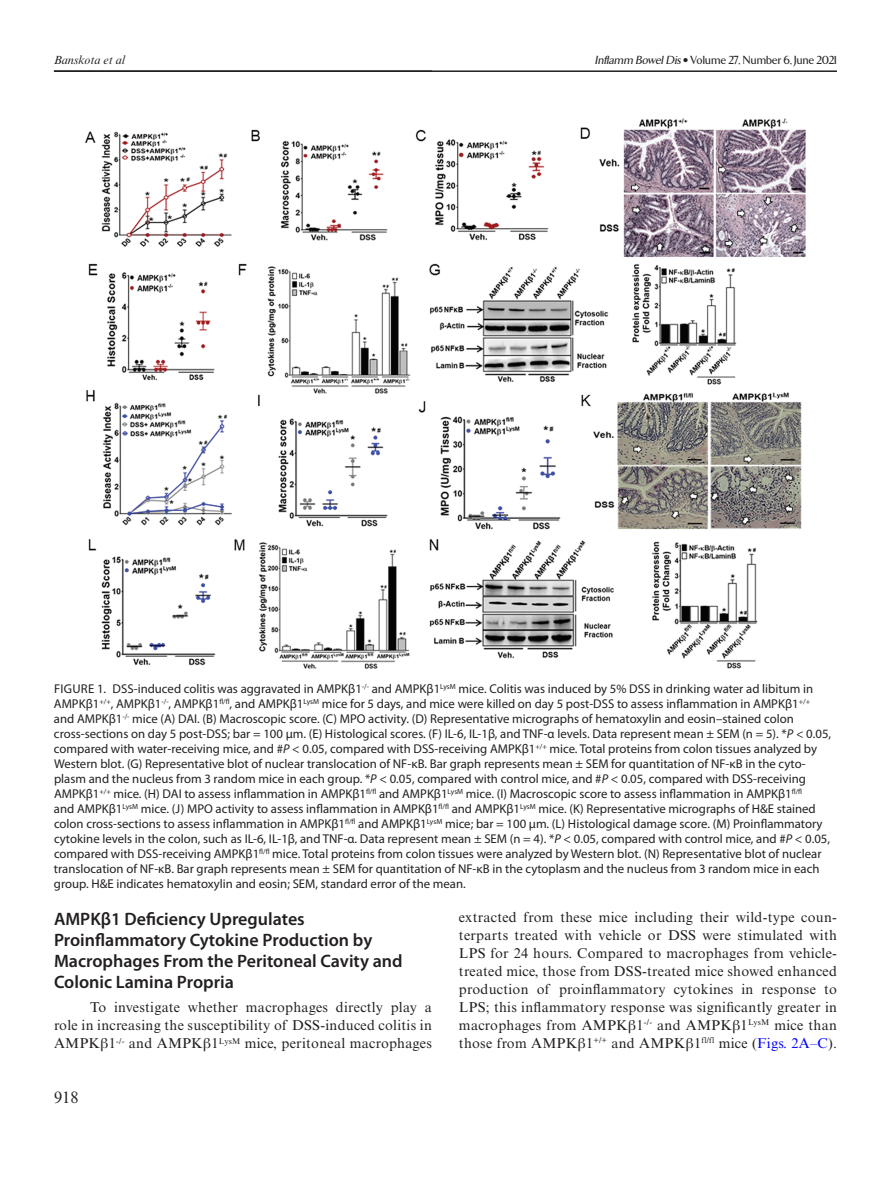
<style>
.page{position:relative;width:891px;height:1188px;background:#fff}
.page>*{position:absolute;margin:0;border:0;box-sizing:border-box;transform-origin:0 0}
.t1{font:600 18px/21px "Myriad Pro";color:#231f20}
.t2{font:16.5px "Times New Roman MT Std";color:#231f20}
.t3{font:14.25px/18px "Times New Roman MT Std";letter-spacing:.02em;color:#231f20;text-align:justify}
.t4{font:12.75px/15px "Myriad Pro";color:#231f20}
.t5{font:500 12px "TF Arrow";color:#231f20}
.t6{font:italic 12px "Times New Roman MT Std";color:#231f20}
.s1{font-style:italic}
.s2{font-family:"Gandhari Unicode"}
.s3{color:#00f}
</style>
<div class="page">
<hr style="left:54px;top:70px;width:783px;height:2px;background:#231f20">
<img style="left:85px;top:118px;width:721px;height:551px">
<p class="t6" style="left:54px;top:54px;width:73px">Banskota et al</p>
<p class="t5" style="left:595px;top:54px;width:244px"><span class="s1">Inflamm BowelDis</span>• Volume 27, Number 6, June 2021</p>
<p class="t4" style="left:54px;top:681px;width:779px">FIGURE 1. DSS-induced colitis was aggravated in AMPKβ1<sup>-/-</sup> and AMPKβ1<sup>LysM</sup> mice. Colitis was induced by 5% DSS in drinking water ad libitum in AMPKβ1<sup>+/+</sup>, AMPKβ1<sup>-/-</sup>, AMPKβ1<sup>fl/fl</sup>, and AMPKβ1<sup>LysM</sup> mice for 5 days, and mice were killed on day 5 post-DSS to assess inflammation in AMPKβ1<sup>+/+ </sup>and AMPKβ1<sup>-/-</sup> mice (A) DAI. (B) Macroscopic score. (C) MPO activity. (D) Representative micrographs of hematoxylin and eosin–stained colon cross-sections on day 5 post-DSS; bar = 100 μm. (E) Histological scores. (F) IL-6, IL-1β, and TNF-α levels. Data represent mean ± SEM (n = 5). *<span class="s1">P</span> &lt; 0.05, compared with water-receiving mice, and #<span class="s1">P</span> &lt; 0.05, compared with DSS-receiving AMPKβ1<sup>+/+</sup> mice. Total proteins from colon tissues analyzed by Western blot. (G) Representative blot of nuclear translocation of NF-κB. Bar graph represents mean ± SEM for quantitation of NF-κB in the cyto&shy;plasm and the nucleus from 3 random mice in each group. *<span class="s1">P</span> &lt; 0.05, compared with control mice, and #<span class="s1">P</span> &lt; 0.05, compared with DSS-receiving AMPKβ1<sup>+/+</sup> mice. (H) DAI to assess inflammation in AMPKβ1<sup>fl/fl</sup> and AMPKβ1<sup>LysM</sup> mice. (I) Macroscopic score to assess inflammation in AMPKβ1<sup>fl/fl<br></sup>and AMPKβ1<sup>LysM</sup> mice. (J) MPO activity to assess inflammation in AMPKβ1<sup>fl/fl</sup> and AMPKβ1<sup>LysM</sup> mice. (K) Representative micrographs of H&amp;E stained colon cross-sections to assess inflammation in AMPKβ1<sup>fl/fl</sup> and AMPKβ1<sup>LysM</sup> mice; bar = 100 μm. (L) Histological damage score. (M) Proinflammatory cytokine levels in the colon, such as IL-6, IL-1β, and TNF-α. Data represent mean ± SEM (n = 4). *<span class="s1">P</span> &lt; 0.05, compared with control mice, and #<span class="s1">P</span> &lt; 0.05, compared with DSS-receiving AMPKβ1<sup>fl/fl</sup> mice. Total proteins from colon tissues were analyzed by Western blot. (N) Representative blot of nuclear translocation of NF-κB. Bar graph represents mean ± SEM for quantitation of NF-κB in the cytoplasm and the nucleus from 3 random mice in each group. H&amp;E indicates hematoxylin and eosin; SEM, standard error of the mean.</p>
<h1 class="t1" style="left:54px;top:908px;width:350px">AMPKβ1 Deficiency Upregulates Proinflammatory Cytokine Production by Macrophages From the Peritoneal Cavity and Colonic Lamina Propria</h1>
<p class="t3" style="left:54px;top:998px;width:379px;text-indent:36px">To investigate whether macrophages directly play a role in increasing the susceptibility of DSS-induced colitis in AMPK<span class="s2">β</span>1<sup>-/-</sup> and AMPK<span class="s2">β</span>1<sup>LysM</sup> mice, peritoneal macrophages</p>
<p class="t2" style="left:54px;top:1088px;width:26px">918</p>
<p class="t3" style="left:459px;top:908px;width:380px">extracted from these mice including their wild-type coun&shy;terparts treated with vehicle or DSS were stimulated with LPS for 24 hours. Compared to macrophages from vehicle&shy;treated mice, those from DSS-treated mice showed enhanced production of proinflammatory cytokines in response to LPS; this inflammatory response was significantly greater in macrophages from AMPK<span class="s2">β</span>1<sup>-/-</sup> and AMPK<span class="s2">β</span>1<sup>LysM</sup> mice than those from AMPK<span class="s2">β</span>1<sup>+/+</sup> and AMPK<span class="s2">β</span>1<sup>fl/fl</sup> mice (<span class="s3">Figs. 2A–C</span>).</p>
</div>
